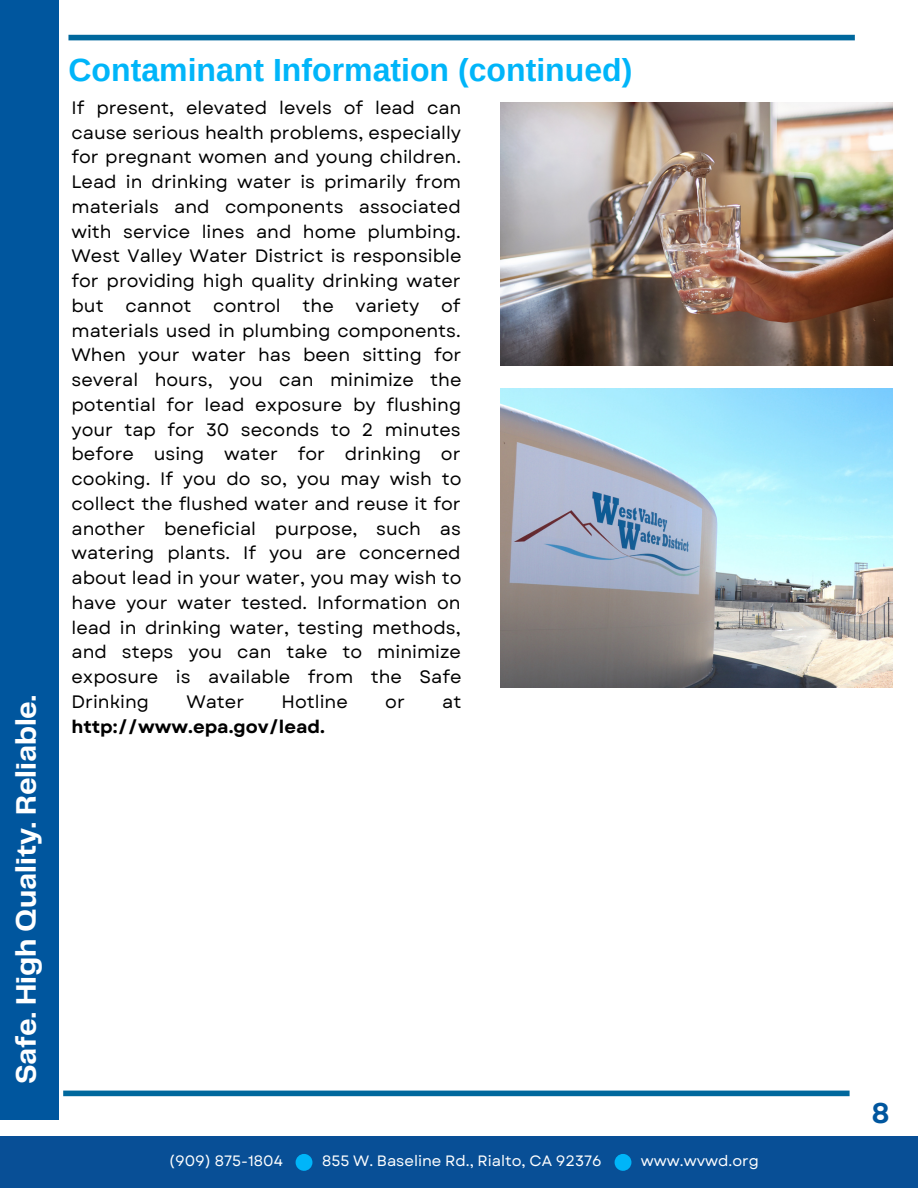
<style>
.page{position:relative;width:918px;height:1188px;background:#fff}
.page>*{position:absolute;margin:0;border:0;box-sizing:border-box;transform-origin:0 0}
.t1{font:700 32.1px "Arimo";color:#00b5f9}
.t2{font:700 29.4px "Telegraf";color:#fff}
.t3{font:700 28.5px "Garet";color:#00569e}
.t4{font:18px/24.8px "Garet";color:#000;text-align:justify}
.t5{font:700 18px "Garet";color:#000}
.t6{font:15px "Garet";color:#fff}
</style>
<div class="page">
<div style="left:0;top:0;width:58px;height:1119px;background:#00569e"></div>
<div style="left:68px;top:35px;width:787px;height:5px;background:#00689d"></div>
<img style="left:500px;top:103px;width:393px;height:262px">
<img style="left:500px;top:388px;width:393px;height:299px">
<div style="left:0;top:1136px;width:918px;height:52px;background:#084f96"></div>
<svg style="left:296px;top:1154px;width:16px;height:17px"></svg>
<svg style="left:615px;top:1154px;width:16px;height:17px"></svg>
<div style="left:63px;top:1091px;width:787px;height:5px;background:#00689d"></div>
<p class="t2" style="left:14px;top:1084px;width:390px;rotate:-90deg">Safe. High Quality. Reliable.</p>
<p class="t1" style="left:68px;top:52px;width:565px">Contaminant Information (continued)</p>
<p class="t4" style="left:72px;top:95px;width:392px">If present, elevated levels of lead can cause serious health problems, especially for pregnant women and young children.<br>Lead in drinking water is primarily from materials and components associated with service lines and home plumbing.<br>West Valley Water District is responsible for providing high quality drinking water but cannot control the variety of materials used in plumbing components.<br>When your water has been sitting for several hours, you can minimize the potential for lead exposure by flushing your tap for 30 seconds to 2 minutes before using water for drinking or cooking. If you do so, you may wish to collect the flushed water and reuse it for another beneficial purpose, such as watering plants. If you are concerned about lead in your water, you may wish to have your water tested. Information on lead in drinking water, testing methods, and steps you can take to minimize exposure is available from the Safe Drinking</p>
<p class="t4" style="left:186px;top:689px;width:59px">Water</p>
<p class="t4" style="left:282px;top:689px;width:68px">Hotline</p>
<p class="t4" style="left:385px;top:689px;width:21px">or</p>
<p class="t4" style="left:442px;top:689px;width:21px">at</p>
<p class="t5" style="left:72px;top:713px;width:255px">http://www.epa.gov/lead.</p>
<p class="t6" style="left:169px;top:1150px;width:115px">(909) 875-1804</p>
<p class="t6" style="left:322px;top:1150px;width:281px">855 W. Baseline Rd., Rialto, CA 92376</p>
<p class="t6" style="left:641px;top:1150px;width:120px">www.wvwd.org</p>
<p class="t3" style="left:872px;top:1092px;width:19px">8</p>
</div>
